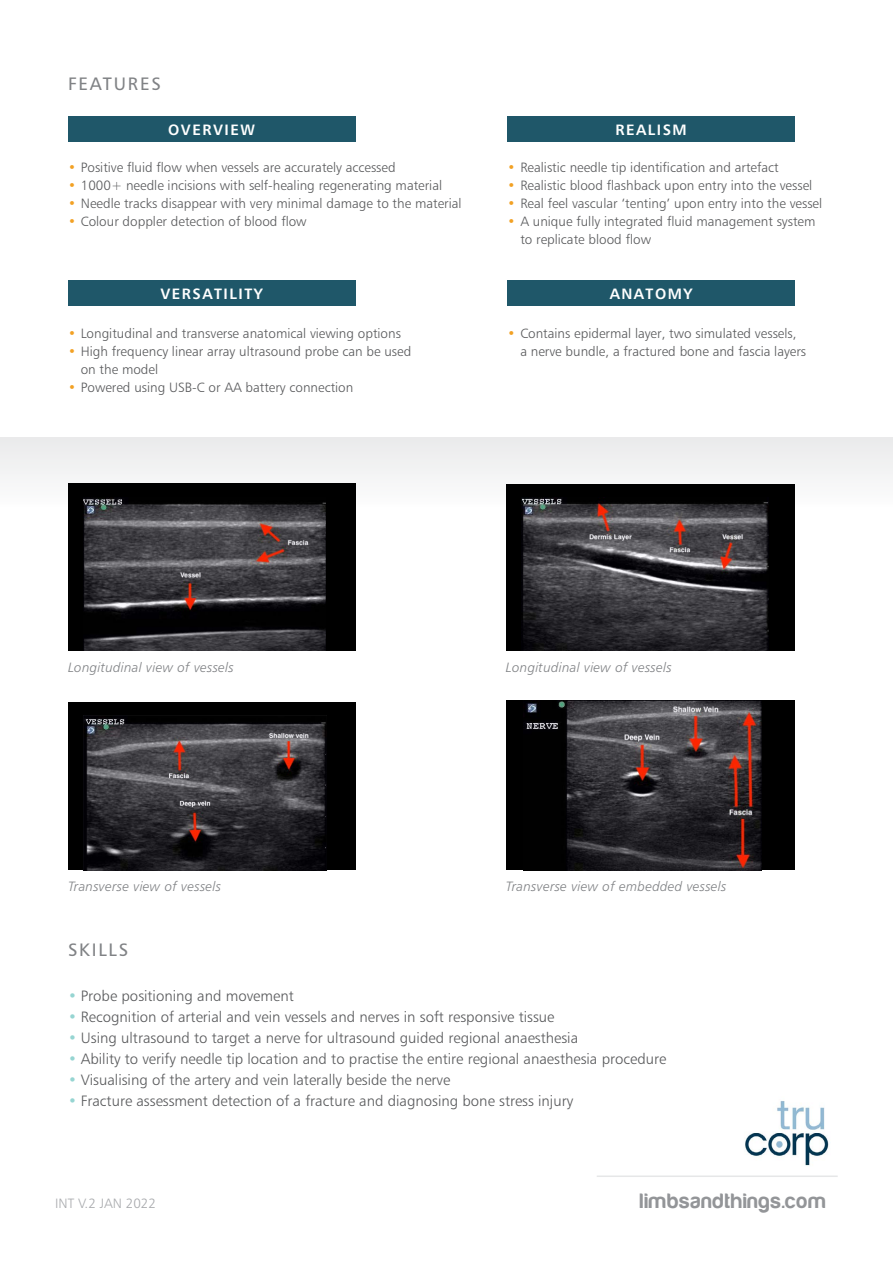
<style>
.page{position:relative;width:893px;height:1263px;background:#fff}
.page>*{position:absolute;margin:0;border:0;box-sizing:border-box;transform-origin:0 0}
.t1{font:21.6px "Harabara";letter-spacing:.05em;color:#939598}
.t2{font:18px "Humanist 777 BT Roman B";letter-spacing:.1em;color:#808285}
.t3{font:15px "Humanist 777 BT Light B";color:#58595b}
.t4{font:15px "Humanist 777 BT Bold B";letter-spacing:.1em;color:#fff}
.t5{font:13.5px/18px "Humanist 777 BT Light B";color:#58595b}
.t6{font:13.5px "Humanist 777 BT Light Italic B";letter-spacing:.02em;color:#808285}
.t7{font:13.5px "Humanist 777 BT Light B";color:#a7a9ac}
.s1{color:#f2a124}
.s2{color:#96d5d2}
</style>
<div class="page">
<div style="left:68px;top:117px;width:287px;height:25px;background:#1f5769"></div>
<div style="left:68px;top:280px;width:287px;height:26px;background:#1f5769"></div>
<div style="left:507px;top:117px;width:288px;height:25px;background:#1f5769"></div>
<div style="left:507px;top:280px;width:288px;height:26px;background:#1f5769"></div>
<div style="left:0;top:437px;width:893px;height:239px;background:linear-gradient(to right,#f7f7f8,#f8f8f8)"></div>
<hr style="left:597px;top:1175px;width:241px;height:2px;background:#e6e7e8">
<img style="left:745px;top:1100px;width:84px;height:66px">
<div style="left:68px;top:483px;width:287px;height:167px;background:#000"></div>
<img style="left:84px;top:498px;width:242px;height:152px">
<div style="left:68px;top:702px;width:287px;height:168px;background:#000"></div>
<div style="left:83px;top:715px;width:244px;height:155px;background:#fff;opacity:.3"></div>
<div style="left:506px;top:484px;width:289px;height:166px;background:#000"></div>
<img style="left:521px;top:497px;width:247px;height:153px">
<div style="left:506px;top:700px;width:289px;height:170px;background:#000"></div>
<img style="left:524px;top:700px;width:238px;height:170px">
<h2 class="t2" style="left:68px;top:73px;width:94px">FEATURES</h2>
<p class="t4" style="left:168px;top:121px;width:88px">OVERVIEW</p>
<p class="t4" style="left:615px;top:121px;width:73px">REALISM</p>
<p class="t5" style="left:68px;top:158px;width:329px"><span class="s1">•</span> Positive fluid flow when vessels are accurately accessed</p>
<p class="t5" style="left:68px;top:176px;width:376px"><span class="s1">•</span> 1000+ needle incisions with self-healing regenerating material</p>
<p class="t5" style="left:68px;top:194px;width:395px"><span class="s1">•</span> Needle tracks disappear with very minimal damage to the material</p>
<p class="t5" style="left:68px;top:212px;width:240px"><span class="s1">•</span> Colour doppler detection of blood flow</p>
<p class="t5" style="left:508px;top:158px;width:273px"><span class="s1">•</span> Realistic needle tip identification and artefact</p>
<p class="t5" style="left:508px;top:176px;width:306px"><span class="s1">•</span> Realistic blood flashback upon entry into the vessel</p>
<p class="t5" style="left:508px;top:194px;width:316px"><span class="s1">•</span> Real feel vascular ‘tenting’ upon entry into the vessel</p>
<p class="t5" style="left:520px;top:212px;width:297px;text-indent:-13px"><span class="s1">•</span> A unique fully integrated fluid management system to replicate blood flow</p>
<p class="t4" style="left:160px;top:284px;width:104px">VERSATILITY</p>
<p class="t4" style="left:610px;top:284px;width:84px">ANATOMY</p>
<p class="t5" style="left:68px;top:324px;width:334px"><span class="s1">•</span> Longitudinal and transverse anatomical viewing options</p>
<p class="t5" style="left:81px;top:342px;width:332px;text-indent:-13px"><span class="s1">•</span> High frequency linear array ultrasound probe can be used on the model</p>
<p class="t5" style="left:68px;top:378px;width:287px"><span class="s1">•</span> Powered using USB-C or AA battery connection</p>
<p class="t5" style="left:520px;top:324px;width:287px;text-indent:-13px"><span class="s1">•</span> Contains epidermal layer, two simulated vessels, a nerve bundle, a fractured bone and fascia layers</p>
<p class="t6" style="left:68px;top:659px;width:167px">Longitudinal view of vessels</p>
<p class="t6" style="left:506px;top:659px;width:167px">Longitudinal view of vessels</p>
<p class="t6" style="left:68px;top:878px;width:154px">Transverse view of vessels</p>
<h2 class="t2" style="left:68px;top:938px;width:62px">SKILLS</h2>
<p class="t6" style="left:506px;top:878px;width:222px">Transverse view of embedded vessels</p>
<p class="t3" style="left:68px;top:986px;width:227px"><span class="s2">•</span> Probe positioning and movement</p>
<p class="t3" style="left:68px;top:1007px;width:488px"><span class="s2">•</span> Recognition of arterial and vein vessels and nerves in soft responsive tissue</p>
<p class="t3" style="left:68px;top:1028px;width:512px"><span class="s2">•</span> Using ultrasound to target a nerve for ultrasound guided regional anaesthesia</p>
<p class="t3" style="left:68px;top:1049px;width:600px"><span class="s2">•</span> Ability to verify needle tip location and to practise the entire regional anaesthesia procedure</p>
<p class="t3" style="left:68px;top:1070px;width:384px"><span class="s2">•</span> Visualising of the artery and vein laterally beside the nerve</p>
<p class="t3" style="left:68px;top:1091px;width:507px"><span class="s2">•</span> Fracture assessment detection of a fracture and diagnosing bone stress injury</p>
<p class="t7" style="left:55px;top:1195px;width:102px">INT V.2 JAN 2022</p>
<h1 class="t1" style="left:640px;top:1189px;width:188px">limbsandthings.com</h1>
</div>
